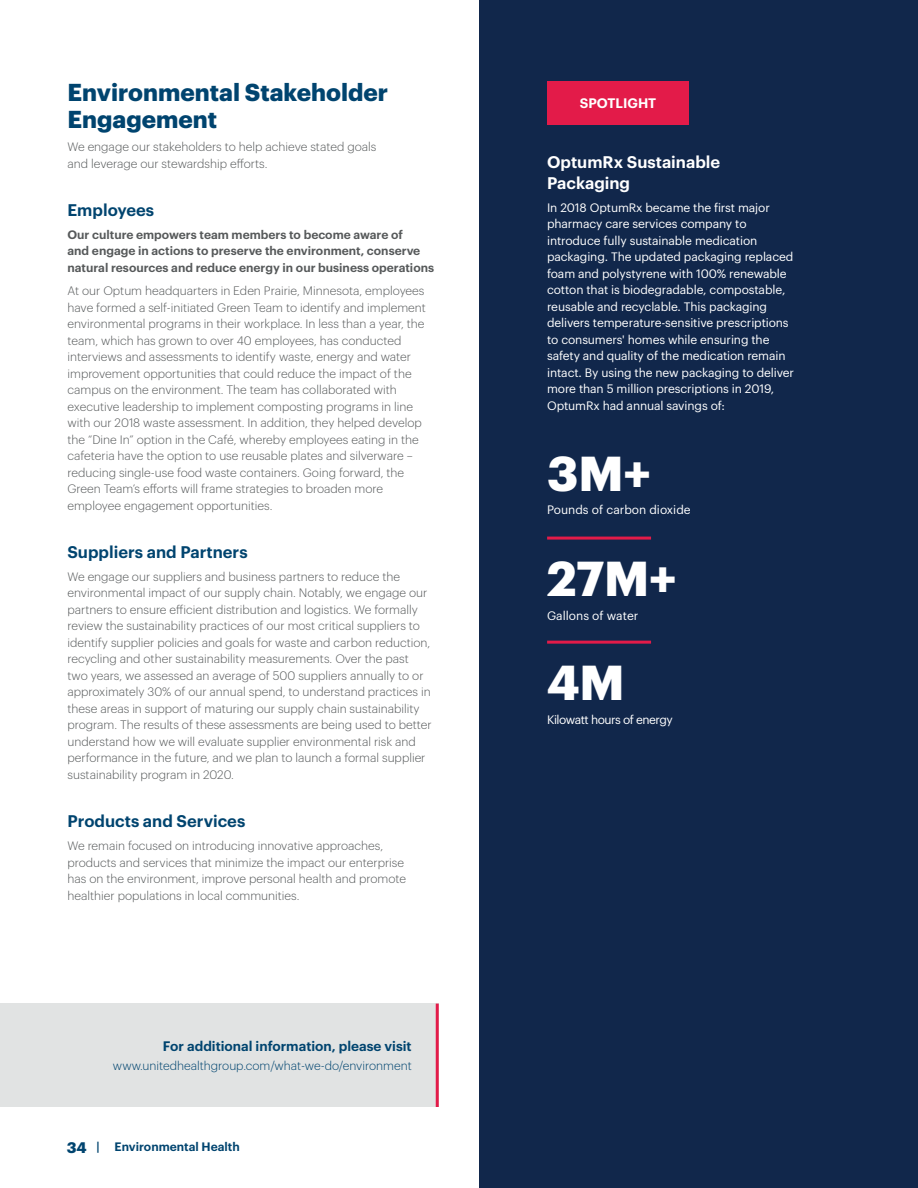
<style>
.page{position:relative;width:918px;height:1188px;background:#fff}
.page>*{position:absolute;margin:0;border:0;box-sizing:border-box;transform-origin:0 0}
.t1{font:700 48px "Graphik";color:#fff}
.t2{font:700 24px/27px "Graphik";color:#00446f}
.t3{font:600 16.5px "Graphik";color:#00446f}
.t4{font:600 16.5px/21px "Graphik";color:#fff}
.t5{font:600 13.5px "Graphik";color:#00446f}
.t6{font:600 13.5px "Graphik";color:#fff}
.t7{font:300 12px/16.5px "Graphik";color:#56595a}
.t8{font:12px/16.5px "Graphik";letter-spacing:-.01em;color:#fff}
.t9{font:600 12px/16.5px "Graphik";color:#56595a}
.t10{font:300 12px "Graphik";color:#00446f}
.t11{font:600 12px "Graphik";color:#00446f}
.t12{font:12px "Graphik";letter-spacing:-.04em;color:#fff}
.s1{font-weight:700;font-size:15px}
</style>
<div class="page">
<div style="left:479px;top:0;width:439px;height:1188px;background:#11274b"></div>
<div style="left:547px;top:81px;width:142px;height:43px;background:#e31b49"></div>
<hr style="left:547px;top:537px;width:104px;height:3px;background:#e31b49">
<hr style="left:547px;top:641px;width:104px;height:3px;background:#e31b49">
<div style="left:0;top:1004px;width:439px;height:103px;background:#e1e3e3"></div>
<hr style="left:436px;top:1004px;width:3px;height:103px;background:#e31b49">
<p class="t2" style="left:68px;top:76px;width:322px">Environmental Stakeholder<br>Engagement</p>
<p class="t7" style="left:68px;top:138px;width:310px">We engage our stakeholders to help achieve stated goals and leverage our stewardship efforts.</p>
<p class="t3" style="left:68px;top:197px;width:88px">Employees</p>
<p class="t9" style="left:68px;top:225px;width:368px">Our culture empowers team members to become aware of<br>and engage in actions to preserve the environment, conserve natural resources and reduce energy in our business operations</p>
<p class="t7" style="left:68px;top:282px;width:360px">At our Optum headquarters in Eden Prairie, Minnesota, employees have formed a self-initiated Green Team to identify and implement environmental programs in their workplace. In less than a year, the team, which has grown to over 40 employees, has conducted interviews and assessments to identify waste, energy and water improvement opportunities that could reduce the impact of the campus on the environment. The team has collaborated with executive leadership to implement composting programs in line with our 2018 waste assessment. In addition, they helped develop the “Dine In” option in the Café, whereby employees eating in the cafeteria have the option to use reusable plates and silverware – reducing single-use food waste containers. Going forward, the Green Team’s efforts will frame strategies to broaden more employee engagement opportunities.</p>
<p class="t3" style="left:68px;top:539px;width:182px">Suppliers and Partners</p>
<p class="t7" style="left:68px;top:567px;width:366px">We engage our suppliers and business partners to reduce the environmental impact of our supply chain. Notably, we engage our partners to ensure efficient distribution and logistics. We formally review the sustainability practices of our most critical suppliers to identify supplier policies and goals for waste and carbon reduction, recycling and other sustainability measurements. Over the past two years, we assessed an average of 500 suppliers annually to or approximately 30% of our annual spend, to understand practices in these areas in support of maturing our supply chain sustainability program. The results of these assessments are being used to better understand how we will evaluate supplier environmental risk and performance in the future, and we plan to launch a formal supplier sustainability program in 2020.</p>
<p class="t3" style="left:68px;top:808px;width:179px">Products and Services</p>
<p class="t7" style="left:68px;top:837px;width:340px">We remain focused on introducing innovative approaches, products and services that minimize the impact our enterprise has on the environment, improve personal health and promote healthier populations in local communities.</p>
<p class="t5" style="left:163px;top:1035px;width:250px">For additional information, please visit</p>
<p class="t10" style="left:113px;top:1056px;width:300px">www.unitedhealthgroup.com/what-we-do/environment</p>
<p class="t11" style="left:67px;top:1138px;width:174px"><span class="s1">34</span> | Environmental Health</p>
<p class="t6" style="left:580px;top:93px;width:78px">SPOTLIGHT</p>
<p class="t4" style="left:547px;top:150px;width:175px">OptumRx Sustainable<br>Packaging</p>
<p class="t8" style="left:547px;top:198px;width:248px">In 2018 OptumRx became the first major pharmacy care services company to introduce fully sustainable medication packaging. The updated packaging replaced foam and polystyrene with 100% renewable cotton that is biodegradable, compostable, reusable and recyclable. This packaging delivers temperature-sensitive prescriptions to consumers' homes while ensuring the safety and quality of the medication remain intact. By using the new packaging to deliver more than 5 million prescriptions in 2019, OptumRx had annual savings of:</p>
<p class="t1" style="left:547px;top:436px;width:105px">3M+</p>
<p class="t8" style="left:547px;top:500px;width:145px">Pounds of carbon dioxide</p>
<p class="t1" style="left:547px;top:542px;width:131px">27M+</p>
<p class="t8" style="left:547px;top:606px;width:93px">Gallons of water</p>
<p class="t1" style="left:547px;top:646px;width:79px">4M</p>
<p class="t12" style="left:547px;top:710px;width:127px">Kilowatt hours of energy</p>
</div>
